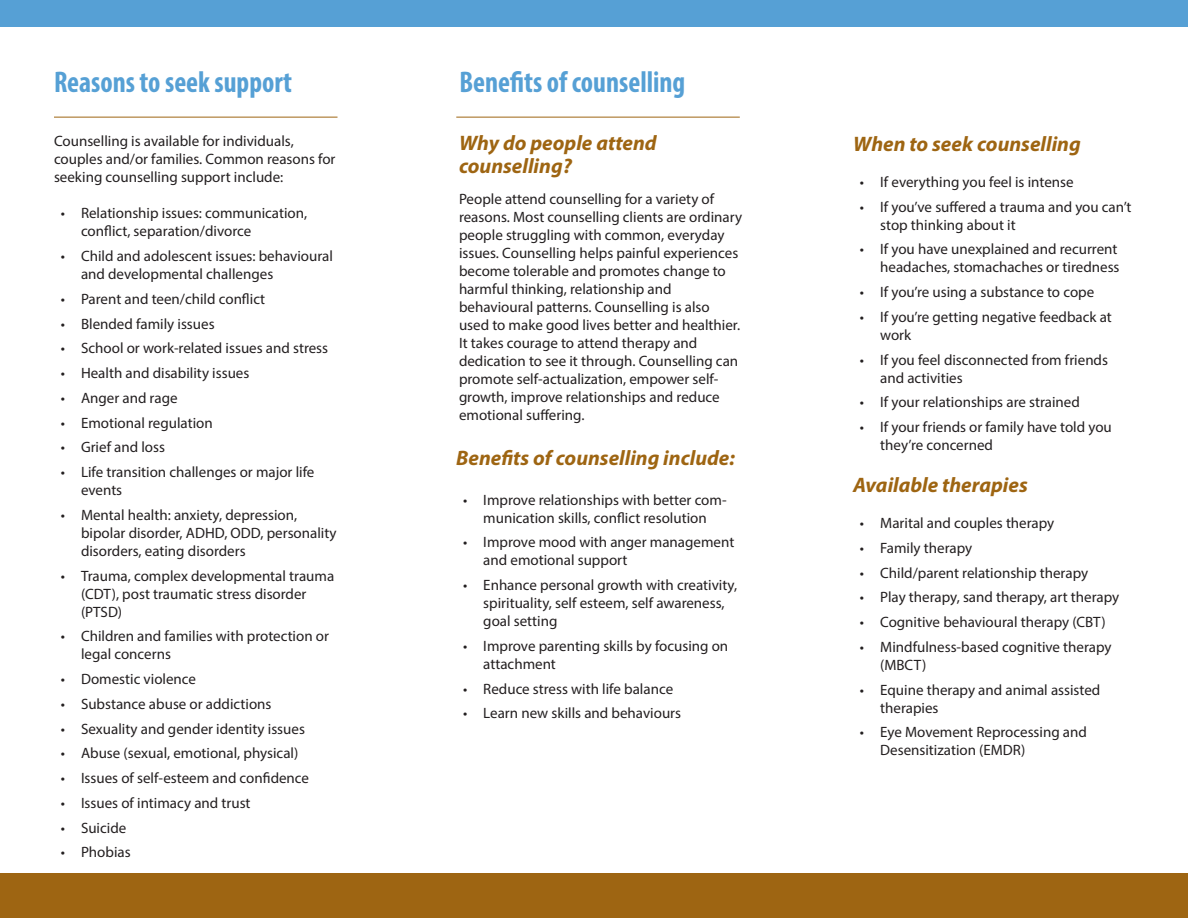
<style>
.page{position:relative;width:1188px;height:918px;background:#fff}
.page>*{position:absolute;margin:0;border:0;box-sizing:border-box;transform-origin:0 0}
.Main_Heading_Blue{font:700 condensed 30px "Myriad Pro";color:#56a0d5;scale:.95 1}
.Subhead_Brown{font:italic 700 21px/22.5px "Myriad Pro";color:#9e6512}
.Body_Copy{font:15px/18px "Myriad Pro";color:#231f20}
</style>
<div class="page">
<div style="left:0;top:874px;width:1188px;height:44px;background:#9e6512"></div>
<hr style="left:54px;top:117px;width:284px;height:1px;background:#9e6512">
<div style="left:0;top:0;width:1188px;height:27px;background:#56a0d5"></div>
<hr style="left:456px;top:117px;width:284px;height:1px;background:#9e6512">
<p class="Main_Heading_Blue" style="left:54px;top:63px;width:252px">Reasons to seek support</p>
<p class="Body_Copy" style="left:54px;top:132px;width:283px">Counselling is available for individuals, couples and/or families. Common reasons for seeking counselling support include:</p>
<p class="Body_Copy" style="left:81px;top:204px;width:228px;text-indent:-20px">• Relationship issues: communication, conflict, separation/divorce</p>
<p class="Body_Copy" style="left:81px;top:247px;width:254px;text-indent:-20px">• Child and adolescent issues: behavioural and developmental challenges</p>
<p class="Body_Copy" style="left:61px;top:289px;width:206px">• Parent and teen/child conflict</p>
<p class="Body_Copy" style="left:61px;top:314px;width:155px">• Blended family issues</p>
<p class="Body_Copy" style="left:61px;top:339px;width:269px">• School or work-related issues and stress</p>
<p class="Body_Copy" style="left:61px;top:364px;width:190px">• Health and disability issues</p>
<p class="Body_Copy" style="left:61px;top:388px;width:118px">• Anger and rage</p>
<p class="Body_Copy" style="left:61px;top:413px;width:154px">• Emotional regulation</p>
<p class="Body_Copy" style="left:61px;top:438px;width:106px">• Grief and loss</p>
<p class="Body_Copy" style="left:81px;top:463px;width:235px;text-indent:-20px">• Life transition challenges or major life events</p>
<p class="Body_Copy" style="left:81px;top:505px;width:257px;text-indent:-20px">• Mental health: anxiety, depression, bipolar disorder, ADHD, ODD, personality disorders, eating disorders</p>
<p class="Body_Copy" style="left:81px;top:566px;width:255px;text-indent:-20px">• Trauma, complex developmental trauma (CDT), post traumatic stress disorder (PTSD)</p>
<p class="Body_Copy" style="left:81px;top:627px;width:250px;text-indent:-20px">• Children and families with protection or legal concerns</p>
<p class="Body_Copy" style="left:61px;top:670px;width:137px">• Domestic violence</p>
<p class="Body_Copy" style="left:61px;top:694px;width:212px">• Substance abuse or addictions</p>
<p class="Body_Copy" style="left:61px;top:719px;width:246px">• Sexuality and gender identity issues</p>
<p class="Body_Copy" style="left:61px;top:744px;width:239px">• Abuse (sexual, emotional, physical)</p>
<p class="Body_Copy" style="left:61px;top:769px;width:250px">• Issues of self-esteem and confidence</p>
<p class="Body_Copy" style="left:61px;top:793px;width:191px">• Issues of intimacy and trust</p>
<p class="Body_Copy" style="left:61px;top:818px;width:67px">• Suicide</p>
<p class="Body_Copy" style="left:61px;top:843px;width:71px">• Phobias</p>
<p class="Main_Heading_Blue" style="left:460px;top:63px;width:239px">Benefits of counselling</p>
<p class="Subhead_Brown" style="left:459px;top:131px;width:199px">Why do people attend counselling?</p>
<p class="Body_Copy" style="left:459px;top:190px;width:285px">People attend counselling for a variety of reasons. Most counselling clients are ordinary people struggling with common, everyday issues. Counselling helps painful experiences become tolerable and promotes change to harmful thinking, relationship and behavioural patterns. Counselling is also used to make good lives better and healthier.<br>It takes courage to attend therapy and dedication to see it through. Counselling can promote self-actualization, empower self&shy;growth, improve relationships and reduce emotional suffering.</p>
<p class="Subhead_Brown" style="left:456px;top:446px;width:280px">Benefits of counselling include:</p>
<p class="Body_Copy" style="left:463px;top:490px;width:265px;text-align:center">• Improve relationships with better com&shy;munication skills, conflict resolution</p>
<p class="Body_Copy" style="left:483px;top:533px;width:253px;text-indent:-20px">• Improve mood with anger management and emotional support</p>
<p class="Body_Copy" style="left:483px;top:576px;width:255px;text-indent:-20px">• Enhance personal growth with creativity, spirituality, self esteem, self awareness, goal setting</p>
<p class="Body_Copy" style="left:483px;top:637px;width:247px;text-indent:-20px">• Improve parenting skills by focusing on attachment</p>
<p class="Body_Copy" style="left:463px;top:679px;width:212px">• Reduce stress with life balance</p>
<p class="Body_Copy" style="left:463px;top:704px;width:220px">• Learn new skills and behaviours</p>
<p class="Subhead_Brown" style="left:853px;top:132px;width:229px">When to seek counselling</p>
<p class="Body_Copy" style="left:860px;top:172px;width:215px">• If everything you feel is intense</p>
<p class="Body_Copy" style="left:880px;top:197px;width:253px;text-indent:-20px">• If you’ve suffered a trauma and you can’t stop thinking about it</p>
<p class="Body_Copy" style="left:860px;top:240px;width:261px;text-align:right">• If you have unexplained and recurrent headaches, stomachaches or tiredness</p>
<p class="Body_Copy" style="left:860px;top:283px;width:236px">• If you’re using a substance to cope</p>
<p class="Body_Copy" style="left:880px;top:307px;width:233px;text-indent:-20px">• If you’re getting negative feedback at work</p>
<p class="Body_Copy" style="left:880px;top:350px;width:229px;text-indent:-20px">• If you feel disconnected from friends and activities</p>
<p class="Body_Copy" style="left:860px;top:393px;width:221px">• If your relationships are strained</p>
<p class="Body_Copy" style="left:880px;top:418px;width:233px;text-indent:-20px">• If your friends or family have told you they’re concerned</p>
<p class="Subhead_Brown" style="left:853px;top:473px;width:176px">Available therapies</p>
<p class="Body_Copy" style="left:860px;top:514px;width:196px">• Marital and couples therapy</p>
<p class="Body_Copy" style="left:860px;top:539px;width:114px">• Family therapy</p>
<p class="Body_Copy" style="left:860px;top:563px;width:230px">• Child/parent relationship therapy</p>
<p class="Body_Copy" style="left:860px;top:588px;width:261px">• Play therapy, sand therapy, art therapy</p>
<p class="Body_Copy" style="left:860px;top:613px;width:247px">• Cognitive behavioural therapy (CBT)</p>
<p class="Body_Copy" style="left:880px;top:638px;width:233px;text-indent:-20px">• Mindfulness-based cognitive therapy (MBCT)</p>
<p class="Body_Copy" style="left:880px;top:680px;width:222px;text-indent:-20px">• Equine therapy and animal assisted therapies</p>
<p class="Body_Copy" style="left:880px;top:723px;width:208px;text-indent:-20px">• Eye Movement Reprocessing and<br>Desensitization (EMDR)</p>
</div>
